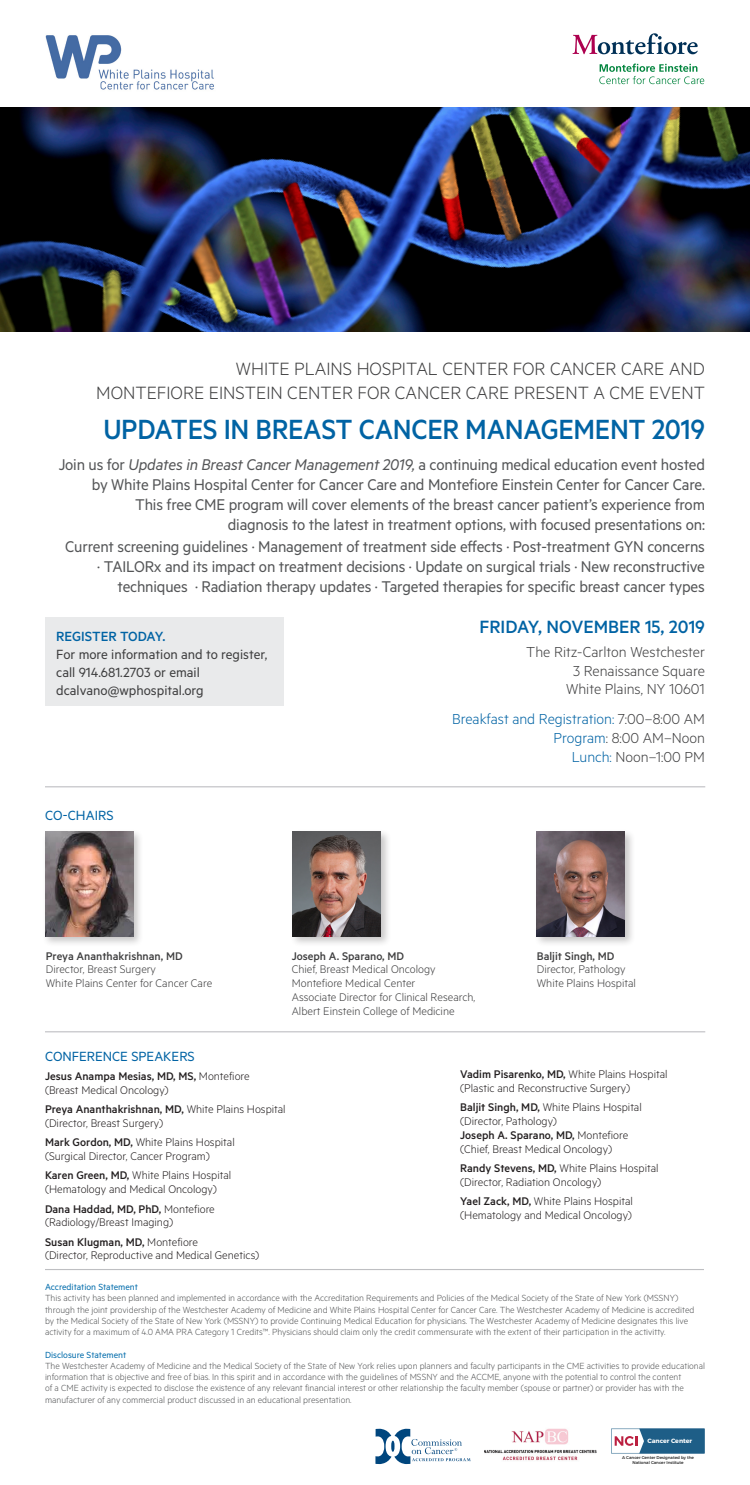
<style>
.page{position:relative;width:750px;height:1485px;background:#fff}
.page>*{position:absolute;margin:0;border:0;box-sizing:border-box;transform-origin:0 0}
.Body_copy{font:500 31.25px "Metric";letter-spacing:-.01em;color:#0063a4;scale:.96 1}
.Body_copy-2{font:300 20px/23.8px "Metric";color:#3e3e3f;text-align:right}
.t1{font:500 20px "Metric";color:#0063a4}
.t2{font:17.5px/20px "Metric";letter-spacing:-.01em;color:#545557;text-align:right}
.t3{font:300 16.25px/18.8px "Metric";color:#0063a4;text-align:right}
.t4{font:300 16.25px/18.8px "Metric";color:#3e3e3f;text-align:right}
.t5{font:15px/18px "Metric";color:#3e3e3f}
.Bullets{font:15px "Metric";color:#0063a4}
.t6{font:500 15px "Metric";color:#0063a4}
.Bullets-2{font:300 12.5px "Metric";color:#231f20}
.Bullets-3{font:300 12.5px "Metric";color:#3e3e3f}
.Bullets-4{font:500 12.5px "Metric";color:#231f20}
.Bullets-5{font:500 12.5px "Metric";color:#3e3e3f}
.t7{font:300 10px "Metric";color:#545557}
.t8{font:10px "Metric";color:#026cab}
.t9{font:700 6.25px "Montserrat";color:#fff}
.t10{font:4.12px/5px "Montserrat";color:#171717;text-align:center}
.s1{font-style:italic}
.s2{color:#3e3e3f}
.s3{font-weight:300}
.s4{font-weight:500}
</style>
<div class="page">
<svg style="left:599px;top:64px;width:105px;height:20px"></svg>
<svg style="left:572px;top:33px;width:125px;height:21px"></svg>
<img style="left:0;top:108px;width:750px;height:223px">
<hr style="left:45px;top:1269px;width:659px;height:1px;background:#bebfc2">
<hr style="left:45px;top:786px;width:660px;height:1px;background:#bebfc2">
<hr style="left:45px;top:1031px;width:660px;height:1px;background:#bebfc2">
<div style="left:45px;top:618px;width:238px;height:88px;background:#e9eaeb"></div>
<svg style="left:611px;top:1429px;width:93px;height:24px"></svg>
<svg style="left:375px;top:1429px;width:96px;height:35px"></svg>
<img style="left:484px;top:1428px;width:112px;height:33px">
<img style="left:45px;top:35px;width:169px;height:55px">
<div style="left:42px;top:829px;width:102px;height:119px;background:#231f20;opacity:.25"></div>
<img style="left:45px;top:832px;width:88px;height:105px">
<div style="left:533px;top:829px;width:102px;height:118px;background:#231f20;opacity:.25"></div>
<img style="left:536px;top:832px;width:89px;height:105px">
<div style="left:289px;top:829px;width:102px;height:118px;background:#231f20;opacity:.25"></div>
<img style="left:292px;top:832px;width:88px;height:105px">
<p class="Body_copy-2" style="left:96px;top:356px;width:610px">WHITE PLAINS HOSPITAL CENTER FOR CANCER CARE AND<br>MONTEFIORE EINSTEIN CENTER FOR CANCER CARE PRESENT A CME EVENT</p>
<p class="Body_copy" style="left:103px;top:411px;width:628px">UPDATES IN BREAST CANCER MANAGEMENT 2019</p>
<p class="t2" style="left:59px;top:454px;width:648px">Join us for <span class="s1">Updates in Breast Cancer Management 2019,</span> a continuing medical education event hosted by White Plains Hospital Center for Cancer Care and Montefiore Einstein Center for Cancer Care.<br>This free CME program will cover elements of the breast cancer patient’s experience from<br>diagnosis to the latest in treatment options, with focused presentations on:</p>
<p class="t2" style="left:65px;top:536px;width:641px">Current screening guidelines · Management of treatment side effects · Post-treatment GYN concerns · TAILORx and its impact on treatment decisions · Update on surgical trials · New reconstructive techniques · Radiation therapy updates · Targeted therapies for specific breast cancer types</p>
<p class="t6" style="left:56px;top:627px;width:111px">REGISTER TODAY.</p>
<p class="t5" style="left:56px;top:644px;width:212px">For more information and to register, call 914.681.2703 or email dcalvano@wphospital.org</p>
<p class="Bullets" style="left:45px;top:806px;width:70px">CO-CHAIRS</p>
<p class="t1" style="left:479px;top:615px;width:227px">FRIDAY, NOVEMBER 15, 2019</p>
<p class="t4" style="left:526px;top:642px;width:180px">The Ritz-Carlton Westchester<br>3 Renaissance Square<br>White Plains, NY 10601</p>
<p class="t3" style="left:452px;top:709px;width:254px">Breakfast and Registration: <span class="s2">7:00–8:00 AM<br></span>Program<span class="s2">: 8:00 AM–Noon<br></span>Lunch: <span class="s2">Noon–1:00 PM</span></p>
<p class="Bullets-5" style="left:46px;top:948px;width:138px">Preya Ananthakrishnan, MD</p>
<p class="Bullets-3" style="left:46px;top:962px;width:112px">Director, Breast Surgery</p>
<p class="Bullets-3" style="left:46px;top:976px;width:168px">White Plains Center for Cancer Care</p>
<p class="Bullets-5" style="left:292px;top:948px;width:114px">Joseph A. Sparano, MD</p>
<p class="Bullets-3" style="left:292px;top:962px;width:145px">Chief, Breast Medical Oncology</p>
<p class="Bullets-3" style="left:292px;top:976px;width:125px">Montefiore Medical Center</p>
<p class="Bullets-3" style="left:292px;top:990px;width:185px">Associate Director for Clinical Research,</p>
<p class="Bullets-3" style="left:292px;top:1003px;width:164px">Albert Einstein College of Medicine</p>
<p class="Bullets-5" style="left:537px;top:948px;width:79px">Baljit Singh, MD</p>
<p class="Bullets-3" style="left:537px;top:962px;width:90px">Director, Pathology</p>
<p class="Bullets-3" style="left:537px;top:976px;width:100px">White Plains Hospital</p>
<p class="Bullets" style="left:45px;top:1047px;width:151px">CONFERENCE SPEAKERS</p>
<p class="Bullets-4" style="left:45px;top:1069px;width:206px">Jesus Anampa Mesias, MD, MS, <span class="s3">Montefiore</span></p>
<p class="Bullets-2" style="left:45px;top:1083px;width:125px">(Breast Medical Oncology)</p>
<p class="Bullets-4" style="left:45px;top:1102px;width:242px">Preya Ananthakrishnan, MD, <span class="s3">White Plains Hospital</span></p>
<p class="Bullets-2" style="left:45px;top:1116px;width:120px">(Director, Breast Surgery)</p>
<p class="Bullets-2" style="left:45px;top:1135px;width:191px"><span class="s4">Mark Gordon, MD,</span> White Plains Hospital</p>
<p class="Bullets-2" style="left:45px;top:1149px;width:166px">(Surgical Director, Cancer Program)</p>
<p class="Bullets-2" style="left:45px;top:1168px;width:188px"><span class="s4">Karen Green, MD,</span> White Plains Hospital</p>
<p class="Bullets-2" style="left:45px;top:1182px;width:173px">(Hematology and Medical Oncology)</p>
<p class="Bullets-4" style="left:45px;top:1201px;width:171px">Dana Haddad, MD, PhD, <span class="s3">Montefiore</span></p>
<p class="Bullets-2" style="left:45px;top:1215px;width:130px">(Radiology/Breast Imaging)</p>
<p class="Bullets-4" style="left:45px;top:1234px;width:155px">Susan Klugman, MD, <span class="s3">Montefiore</span></p>
<p class="Bullets-2" style="left:45px;top:1248px;width:216px">(Director, Reproductive and Medical Genetics)</p>
<p class="Bullets-2" style="left:460px;top:1067px;width:209px"><span class="s4">Vadim Pisarenko, MD,</span> White Plains Hospital</p>
<p class="Bullets-2" style="left:460px;top:1081px;width:171px">(Plastic and Reconstructive Surgery)</p>
<p class="Bullets-2" style="left:460px;top:1100px;width:183px"><span class="s4">Baljit Singh, MD,</span> White Plains Hospital</p>
<p class="Bullets-2" style="left:460px;top:1114px;width:98px">(Director, Pathology)</p>
<p class="Bullets-4" style="left:460px;top:1128px;width:169px">Joseph A. Sparano, MD, <span class="s3">Montefiore</span></p>
<p class="Bullets-2" style="left:460px;top:1141px;width:153px">(Chief, Breast Medical Oncology)</p>
<p class="Bullets-2" style="left:460px;top:1161px;width:200px"><span class="s4">Randy Stevens, MD,</span> White Plains Hospital</p>
<p class="Bullets-2" style="left:460px;top:1175px;width:143px">(Director, Radiation Oncology)</p>
<p class="Bullets-2" style="left:460px;top:1194px;width:174px"><span class="s4">Yael Zack, MD,</span> White Plains Hospital</p>
<p class="Bullets-2" style="left:460px;top:1208px;width:173px">(Hematology and Medical Oncology)</p>
<p class="t8" style="left:45px;top:1281px;width:95px">Accreditation Statement</p>
<p class="t7" style="left:45px;top:1292px;width:635px">This activity has been planned and implemented in accordance with the Accreditation Requirements and Policies of the Medical Society of the State of New York (MSSNY)</p>
<p class="t7" style="left:45px;top:1304px;width:651px">through the joint providership of the Westchester Academy of Medicine and White Plains Hospital Center for Cancer Care. The Westchester Academy of Medicine is accredited</p>
<p class="t7" style="left:45px;top:1315px;width:644px">by the Medical Society of the State of New York (MSSNY) to provide Continuing Medical Education for physicians. The Westchester Academy of Medicine designates this live</p>
<p class="t7" style="left:45px;top:1326px;width:622px">activity for a maximum of 4.0 AMA PRA Category 1 Credits™. Physicians should claim only the credit commensurate with the extent of their participation in the activitty.</p>
<p class="t8" style="left:45px;top:1349px;width:83px">Disclosure Statement</p>
<p class="t7" style="left:45px;top:1360px;width:661px">The Westchester Academy of Medicine and the Medical Society of the State of New York relies upon planners and faculty participants in the CME activities to provide educational</p>
<p class="t7" style="left:45px;top:1371px;width:638px">information that is objective and free of bias. In this spirit and in accordance with the guidelines of MSSNY and the ACCME, anyone with the potential to control the content</p>
<p class="t7" style="left:45px;top:1382px;width:640px">of a CME activity is expected to disclose the existence of any relevant financial interest or other relationship the faculty member (spouse or partner) or provider has with the</p>
<p class="t7" style="left:45px;top:1394px;width:308px">manufacturer of any commercial product discussed in an educational presentation.</p>
<p class="t9" style="left:647px;top:1437px;width:46px">Cancer Center</p>
<p class="t10" style="left:622px;top:1455px;width:73px">A Cancer Center Designated by the<br>National Cancer Institute</p>
</div>
